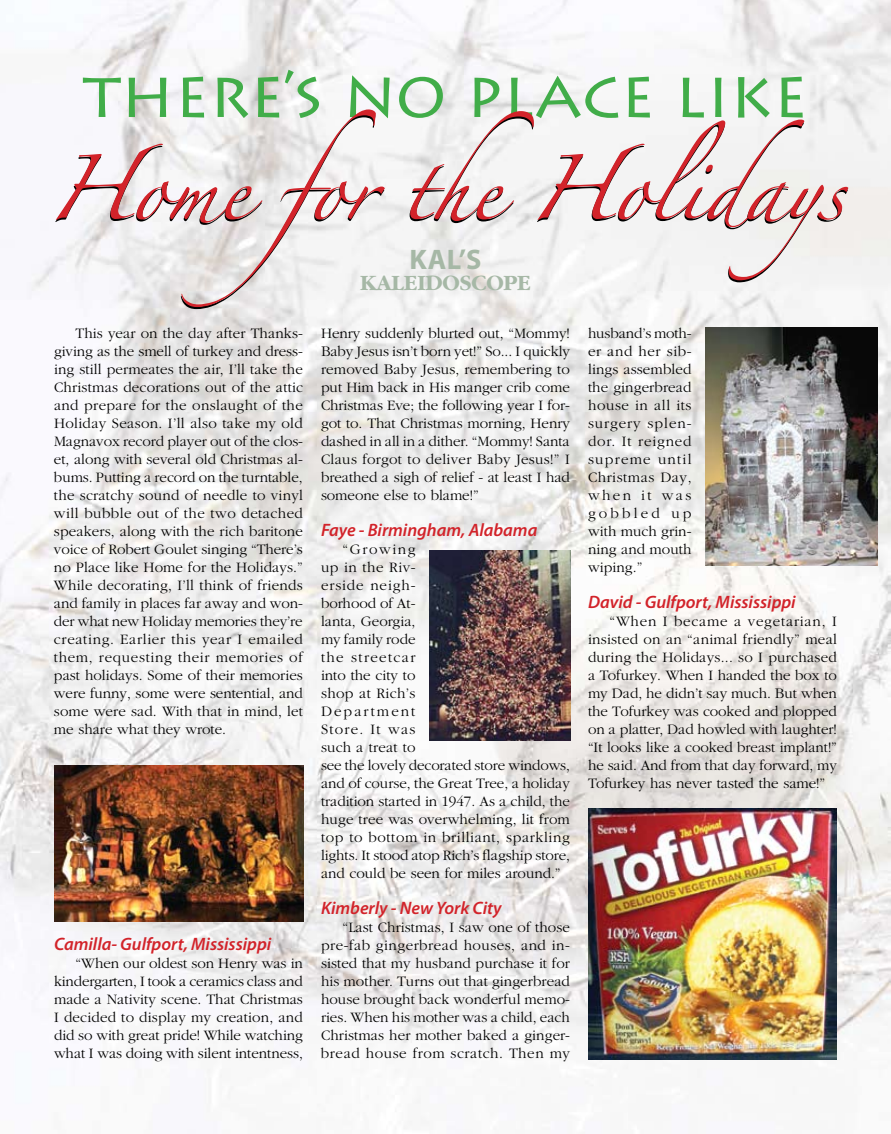
<style>
.page{position:relative;width:891px;height:1134px;background:#fff}
.page>*{position:absolute;margin:0;border:0;box-sizing:border-box;transform-origin:0 0}
.t1{font:66px "Lithos Pro";letter-spacing:-.005em;color:#41ad49}
.t2{font:58.5px "Zapfino";color:#000}
.t3{font:700 28.35px "Myriad Pro";color:#a6b8a6}
.t4{font:700 22.65px "Garamond";letter-spacing:-.005em;color:#a6b8a6}
.t5{font:italic 600 18px "Myriad Pro";letter-spacing:-.005em;color:#d2232a}
.t6{font:300 15px/18px "Garamond";letter-spacing:-.005em;color:#000;text-align:justify}
</style>
<div class="page">
<img style="left:0;top:0;width:891px;height:1129px">
<img style="left:54px;top:765px;width:250px;height:156px">
<img style="left:429px;top:550px;width:142px;height:191px">
<img style="left:705px;top:327px;width:173px;height:239px">
<img style="left:588px;top:808px;width:249px;height:252px">
<h1 class="t1" style="left:83px;top:56px;width:726px">THERE’S NO PLACE LIKE</h1>
<h2 class="t2" style="left:47px;top:166px;width:835px">Ho m e fo r t he Ho li days</h2>
<h3 class="t3" style="left:409px;top:241px;width:74px">Kal’s</h3>
<h3 class="t4" style="left:360px;top:270px;width:172px">KALEIDOSCOPE</h3>
<p class="t6" style="left:54px;top:324px;width:251px;text-indent:22px">This year on the day after Thanks&shy;giving as the smell of turkey and dress&shy;ing still permeates the air, I’ll take the Christmas decorations out of the attic and prepare for the onslaught of the Holiday Season. I’ll also take my old Magnavox record player out of the clos&shy;et, along with several old Christmas al&shy;bums. Putting a record on the turntable, the scratchy sound of needle to vinyl will bubble out of the two detached speakers, along with the rich baritone voice of Robert Goulet singing “There’s no Place like Home for the Holidays.” While decorating, I’ll think of friends and family in places far away and won&shy;der what new Holiday memories they’re creating. Earlier this year I emailed them, requesting their memories of past holidays. Some of their memories were funny, some were sentential, and some were sad. With that in mind, let me share what they wrote.</p>
<p class="t5" style="left:54px;top:932px;width:219px">Camilla- Gulfport, Mississippi</p>
<p class="t6" style="left:54px;top:954px;width:251px;text-indent:22px">“When our oldest son Henry was in kindergarten, I took a ceramics class and made a Nativity scene. That Christmas I decided to display my creation, and did so with great pride! While watching what I was doing with silent intentness,</p>
<p class="t6" style="left:321px;top:324px;width:251px">Henry suddenly blurted out, “Mommy!<br>Baby Jesus isn’t born yet!” So... I quickly removed Baby Jesus, remembering to put Him back in His manger crib come Christmas Eve; the following year I for&shy;got to. That Christmas morning, Henry dashed in all in a dither. “Mommy! Santa Claus forgot to deliver Baby Jesus!” I breathed a sigh of relief - at least I had someone else to blame!”</p>
<p class="t5" style="left:321px;top:518px;width:218px">Faye - Birmingham, Alabama</p>
<p class="t6" style="left:321px;top:540px;width:251px;text-align:left;text-indent:22px">“Growing<br>up in the Riv-<br>erside neigh-<br>borhood of At-<br>lanta, Georgia,<br>my family rode<br>the streetcar<br>into the city to<br>shop at Rich’s<br>Department<br>Store. It was<br>such a treat to<br>see the lovely decorated store windows, and of course, the Great Tree, a holiday tradition started in 1947. As a child, the huge tree was overwhelming, lit from top to bottom in brilliant, sparkling lights. It stood atop Rich’s flagship store, and could be seen for miles around.”</p>
<p class="t5" style="left:321px;top:896px;width:182px">Kimberly - New York City</p>
<p class="t6" style="left:321px;top:918px;width:251px;text-indent:22px">“Last Christmas, I saw one of those pre-fab gingerbread houses, and in&shy;sisted that my husband purchase it for his mother. Turns out that gingerbread house brought back wonderful memo&shy;ries. When his mother was a child, each Christmas her mother baked a ginger&shy;bread house from scratch. Then my</p>
<p class="t6" style="left:588px;top:324px;width:105px">husband’s moth&shy;er and her sib&shy;lings assembled the gingerbread house in all its surgery splen&shy;dor. It reigned supreme until Christmas Day, when it was gobbled up with much grin&shy;ning and mouth wiping.”</p>
<p class="t5" style="left:588px;top:590px;width:209px">David - Gulfport, Mississippi</p>
<p class="t6" style="left:588px;top:612px;width:251px;text-indent:22px">“When I became a vegetarian, I insisted on an “animal friendly” meal during the Holidays... so I purchased a Tofurkey. When I handed the box to my Dad, he didn’t say much. But when the Tofurkey was cooked and plopped on a platter, Dad howled with laughter! “It looks like a cooked breast implant!” he said. And from that day forward, my Tofurkey has never tasted the same!”</p>
</div>
